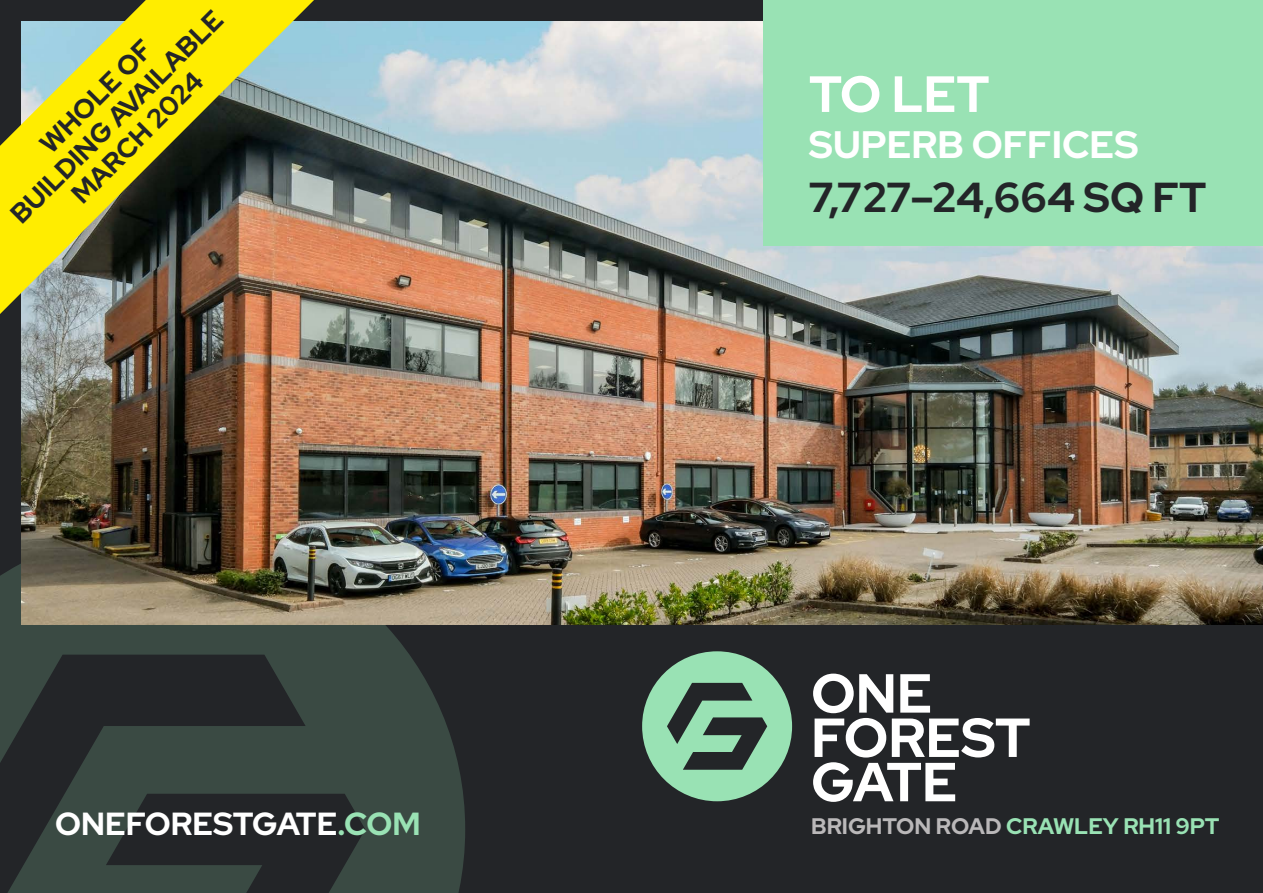
<style>
.page{position:relative;width:1263px;height:893px;background:#232528}
.page>*{position:absolute;margin:0;border:0;box-sizing:border-box;transform-origin:0 0}
.t1{font:700 54.9px/44.2px "Red Hat Display";color:#fff}
.t2{font:700 50.85px "Red Hat Display";color:#fff}
.t3{font:700 41.85px "Red Hat Display";color:#232528}
.t4{font:700 38.25px "Red Hat Display";color:#fff}
.t5{font:700 31.95px "Red Hat Display";color:#fff}
.t6{font:700 27px/29.1px "Red Hat Display";color:#232528;text-align:center}
.t7{font:700 22.5px "Red Hat Display";color:#99e2b4}
.s1{color:#99e2b4}
.s2{color:#bab8b9}
</style>
<div class="page">
<svg style="left:0;top:564px;width:465px;height:329px;fill:#3a4a43"></svg>
<img style="left:21px;top:21px;width:1242px;height:604px">
<div style="left:763px;top:0;width:500px;height:245px;background:#99e2b4"></div>
<svg style="left:0;top:0;width:314px;height:314px;background:#a29a39"></svg>
<svg style="left:642px;top:651px;width:150px;height:150px"></svg>
<p class="t6" style="left:-16px;top:187px;width:289px;rotate:-45deg">WHOLE OF<br>BUILDING AVAILABLE<br>MARCH 2024</p>
<h2 class="t2" style="left:809px;top:61px;width:182px">TO LET</h2>
<h3 class="t4" style="left:809px;top:120px;width:331px">SUPERB OFFICES</h3>
<h3 class="t3" style="left:809px;top:170px;width:399px">7,727–24,664 SQ FT</h3>
<h1 class="t1" style="left:811px;top:671px;width:221px">ONE<br>FOREST<br>GATE</h1>
<p class="t5" style="left:55px;top:803px;width:367px">ONEFORESTGATE<span class="s1">.COM</span></p>
<p class="t7" style="left:811px;top:812px;width:410px"><span class="s2">BRIGHTON ROAD</span> CRAWLEY RH11 9PT</p>
</div>
